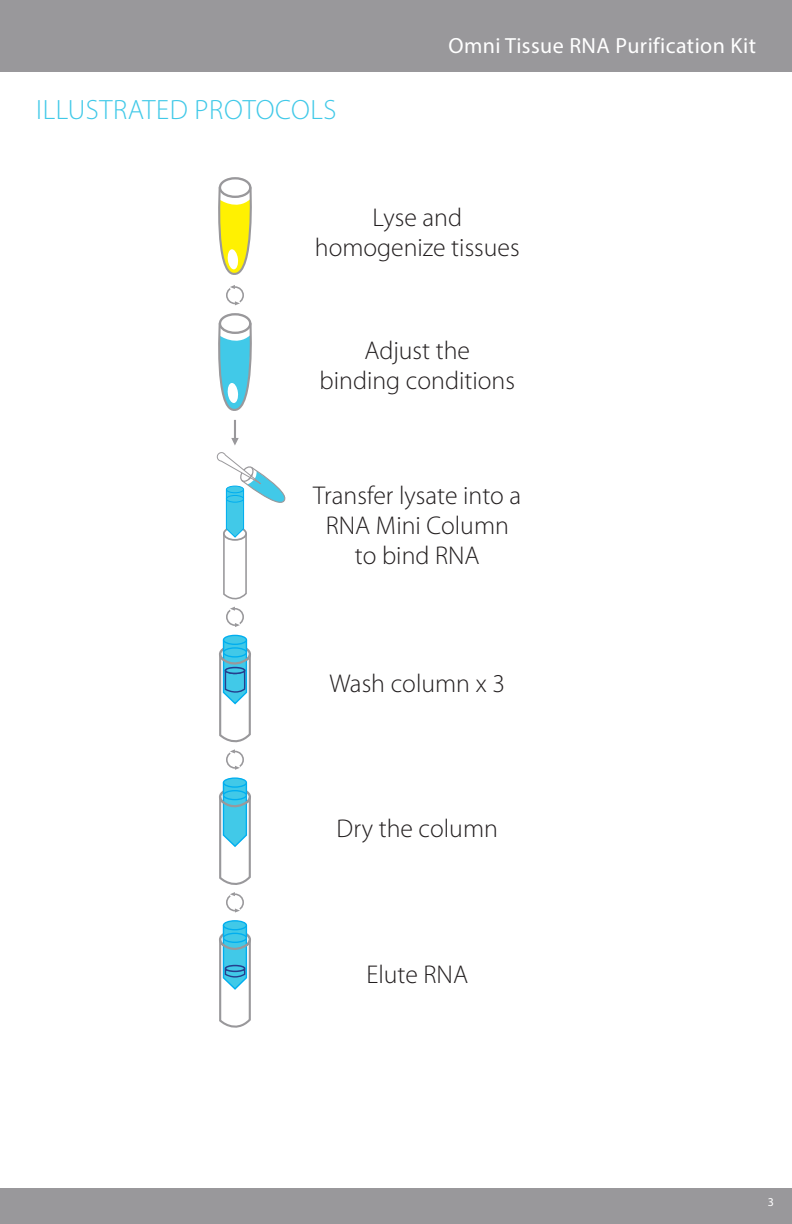
<style>
.page{position:relative;width:792px;height:1224px;background:#fff}
.page>*{position:absolute;margin:0;border:0;box-sizing:border-box;transform-origin:0 0}
.t1{font:300 28px "Myriad Pro";letter-spacing:.02em;color:#41c9e8}
.t2{font:300 25.8px "Myriad Pro";color:#231f20}
.t3{font:22px "Myriad Pro";letter-spacing:.02em;color:#fff}
.t4{font:12px "Myriad Pro";color:#fff}
</style>
<div class="page">
<div style="left:0;top:0;width:792px;height:72px;background:#99989b"></div>
<div style="left:0;top:1188px;width:792px;height:36px;background:#99989b"></div>
<div style="left:226px;top:286px;width:18px;height:18px;border:2px solid #99989b;border-radius:50%"></div>
<svg style="left:229px;top:285px;width:6px;height:5px"></svg>
<svg style="left:235px;top:301px;width:6px;height:5px"></svg>
<div style="left:226px;top:608px;width:18px;height:18px;border:2px solid #99989b;border-radius:50%"></div>
<svg style="left:235px;top:622px;width:6px;height:5px"></svg>
<div style="left:226px;top:751px;width:18px;height:18px;border:2px solid #99989b;border-radius:50%"></div>
<svg style="left:235px;top:765px;width:6px;height:5px"></svg>
<div style="left:226px;top:893px;width:18px;height:18px;border:2px solid #99989b;border-radius:50%"></div>
<svg style="left:235px;top:908px;width:6px;height:5px"></svg>
<hr style="left:234px;top:420px;width:2px;height:23px;background:#99989b">
<svg style="left:231px;top:438px;width:8px;height:8px"></svg>
<svg style="left:217px;top:452px;width:69px;height:159px"></svg>
<div style="left:226px;top:495px;width:18px;height:7px;background:#41c9e8;border-radius:50%"></div>
<div style="left:226px;top:495px;width:18px;height:8px;border:1px solid #00aeef;border-radius:50%"></div>
<div style="left:226px;top:486px;width:18px;height:7px;background:#41c9e8;border-radius:50%"></div>
<div style="left:226px;top:486px;width:18px;height:7px;border:1px solid #00aeef;border-radius:50%"></div>
<svg style="left:223px;top:778px;width:23px;height:9px"></svg>
<div style="left:223px;top:777px;width:24px;height:11px;border:1px solid #00aeef;border-radius:50%"></div>
<svg style="left:219px;top:781px;width:32px;height:116px"></svg>
<svg style="left:218px;top:313px;width:34px;height:98px"></svg>
<svg style="left:218px;top:177px;width:34px;height:98px"></svg>
<svg style="left:224px;top:635px;width:22px;height:9px"></svg>
<div style="left:223px;top:635px;width:24px;height:10px;border:1px solid #00aeef;border-radius:50%"></div>
<svg style="left:219px;top:638px;width:32px;height:116px"></svg>
<div style="left:225px;top:668px;width:20px;height:5px;background:#41c9e8;border-radius:50%"></div>
<div style="left:225px;top:667px;width:20px;height:7px;border:2px solid #253f8e;border-radius:50%"></div>
<svg style="left:223px;top:921px;width:23px;height:9px"></svg>
<div style="left:223px;top:920px;width:24px;height:10px;border:1px solid #00aeef;border-radius:50%"></div>
<svg style="left:219px;top:924px;width:32px;height:104px"></svg>
<div style="left:225px;top:966px;width:20px;height:5px;background:#41c9e8;border-radius:50%"></div>
<div style="left:225px;top:965px;width:20px;height:7px;border:2px solid #253f8e;border-radius:50%"></div>
<p class="t1" style="left:36px;top:94px;width:302px">ILLUSTRATED PROTOCOLS</p>
<p class="t3" style="left:448px;top:32px;width:309px">Omni Tissue RNA Purification Kit</p>
<p class="t2" style="left:372px;top:203px;width:91px">Lyse and</p>
<p class="t2" style="left:315px;top:233px;width:206px">homogenize tissues</p>
<p class="t2" style="left:365px;top:337px;width:107px">Adjust the</p>
<p class="t2" style="left:320px;top:367px;width:197px">binding conditions</p>
<p class="t2" style="left:313px;top:481px;width:210px">Transfer lysate into a</p>
<p class="t2" style="left:326px;top:511px;width:185px">RNA Mini Column</p>
<p class="t2" style="left:355px;top:541px;width:126px">to bind RNA</p>
<p class="t2" style="left:330px;top:670px;width:177px">Wash column x 3</p>
<p class="t2" style="left:337px;top:814px;width:163px">Dry the column</p>
<p class="t2" style="left:366px;top:960px;width:103px">Elute RNA</p>
<p class="t4" style="left:768px;top:1195px;width:8px">3</p>
</div>
